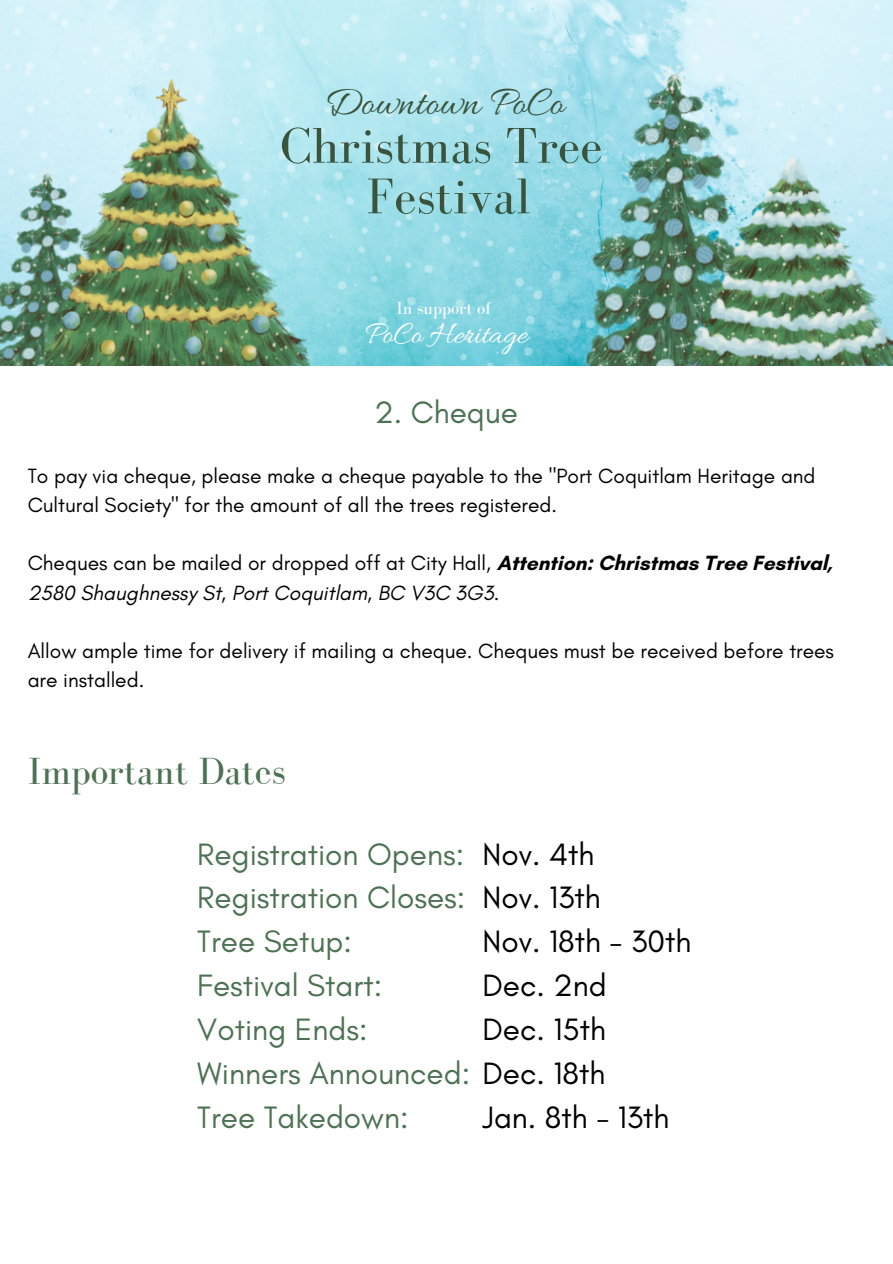
<style>
.page{position:relative;width:893px;height:1264px;background:#fff}
.page>*{position:absolute;margin:0;border:0;box-sizing:border-box;transform-origin:0 0}
.t1{font:51.6px "Bodoni FLF";color:#39533d}
.t2{font:42px "Allura";color:#39533d}
.t3{font:39px "Bodoni FLF";color:#4d7253}
.t4{font:32.4px "Allura";color:#fff}
.t5{font:31.5px "Glacial Indifference";color:#4d7253}
.t6{font:31.5px "Glacial Indifference";color:#000}
.t7{font:21px/29.2px "Glacial Indifference";color:#000}
.t8{font:18px "Bodoni FLF";color:#fff}
.s1{font-weight:700}
.s2{font-style:italic}
.s3{color:#000}
</style>
<div class="page">
<img style="left:0;top:0;width:892px;height:365px">
<p class="t2" style="left:324px;top:79px;width:241px">Downtown PoCo</p>
<p class="t1" style="left:280px;top:118px;width:324px">Christmas Tree</p>
<p class="t1" style="left:366px;top:168px;width:166px">Festival</p>
<p class="t8" style="left:396px;top:299px;width:97px">In support of</p>
<p class="t4" style="left:365px;top:316px;width:164px">PoCo Heritage</p>
<p class="t5" style="left:374px;top:393px;width:145px">2. Cheque</p>
<p class="t7" style="left:28px;top:460px;width:789px">To pay via cheque, please make a cheque payable to the "Port Coquitlam Heritage and<br>Cultural Society" for the amount of all the trees registered.</p>
<p class="t7" style="left:28px;top:548px;width:806px">Cheques can be mailed or dropped off at City Hall, <span class="s1">Attention: Christmas Tree Festival,<br></span><span class="s2">2580 Shaughnessy St, Port Coquitlam, BC V3C 3G3.</span></p>
<p class="t7" style="left:28px;top:636px;width:807px">Allow ample time for delivery if mailing a cheque. Cheques must be received before trees are installed.</p>
<p class="t3" style="left:28px;top:750px;width:259px">Important Dates</p>
<p class="t6" style="left:482px;top:834px;width:113px">Nov. 4th</p>
<p class="t6" style="left:482px;top:878px;width:120px">Nov. 13th</p>
<p class="t6" style="left:482px;top:922px;width:210px">Nov. 18th - 30th</p>
<p class="t6" style="left:482px;top:966px;width:126px">Dec. 2nd</p>
<p class="t6" style="left:482px;top:1010px;width:125px">Dec. 15th</p>
<p class="t5" style="left:197px;top:834px;width:268px">Registration Opens:</p>
<p class="t5" style="left:197px;top:878px;width:269px">Registration Closes:</p>
<p class="t5" style="left:197px;top:922px;width:156px">Tree Setup:</p>
<p class="t5" style="left:197px;top:966px;width:186px">Festival Start:</p>
<p class="t5" style="left:197px;top:1010px;width:172px">Voting Ends:</p>
<p class="t5" style="left:197px;top:1053px;width:409px">Winners Announced: <span class="s3">Dec. 18th</span></p>
<p class="t5" style="left:197px;top:1097px;width:213px">Tree Takedown:</p>
<p class="t6" style="left:482px;top:1097px;width:188px">Jan. 8th - 13th</p>
</div>
